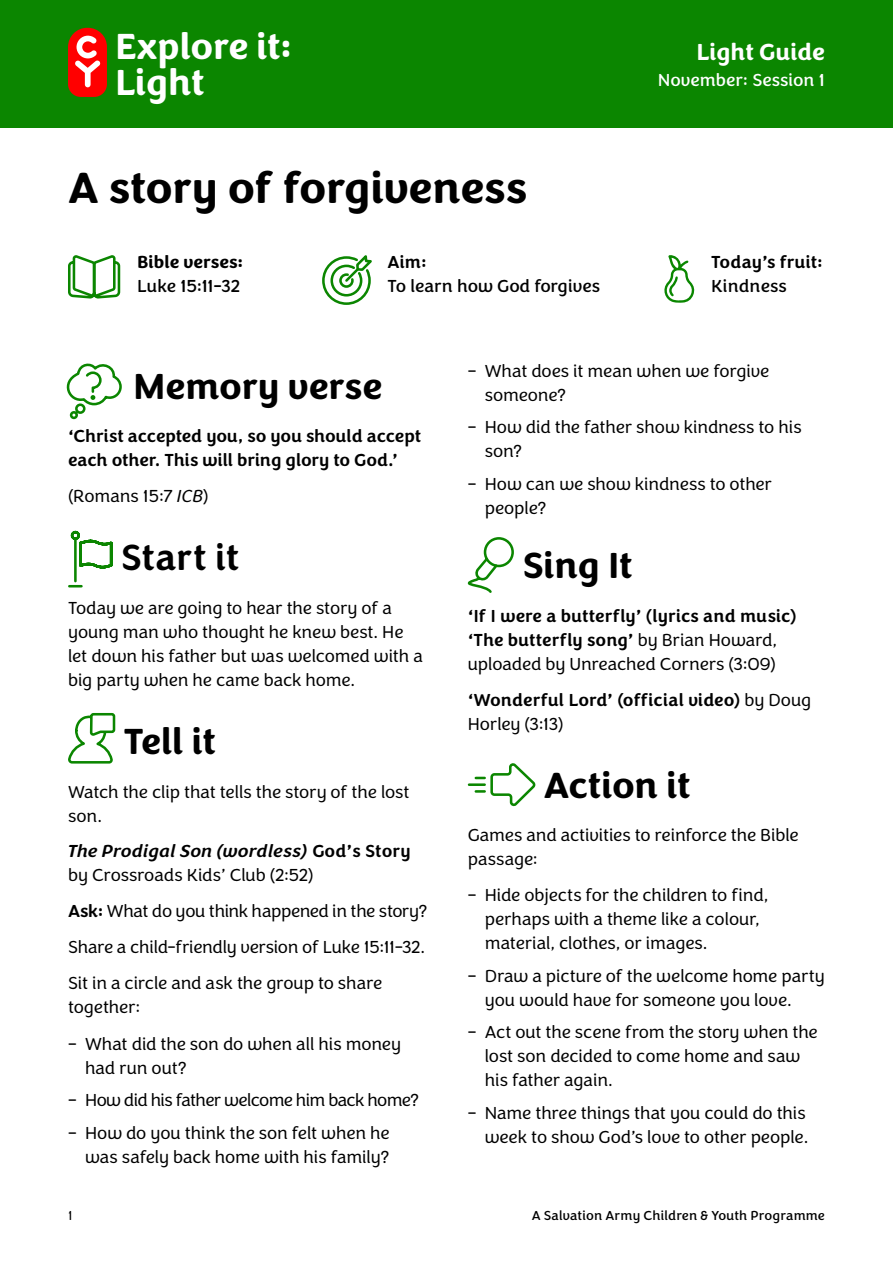
<style>
.page{position:relative;width:893px;height:1263px;background:#fff}
.page>*{position:absolute;margin:0;border:0;box-sizing:border-box;transform-origin:0 0}
.t1{font:700 45px "Congenial";letter-spacing:-.01em;color:#000}
.H2_-_Light{font:700 37.5px "Congenial";letter-spacing:-.01em;color:#000}
.t2{font:700 37.5px/36px "Congenial";letter-spacing:-.01em;color:#fff}
.H2_-_Light-2{font:500 37.5px "Congenial";letter-spacing:-.01em;color:#000}
.t3{font:700 24px "Congenial";letter-spacing:-.005em;color:#fff}
.Body_-_Standard{font:300 18px/24px "Congenial";letter-spacing:-.01em;color:#000}
.Body_-_Standard-2{font:500 18px/24px "Congenial";color:#000}
.Bible_text{font:500 18px/24px "Congenial";letter-spacing:-.01em;color:#000}
.Body_-_Standard-3{font:18px "Congenial";color:#000}
.Body_-_Standard-4{font:300 18px "Congenial";letter-spacing:-.04em;color:#000}
.t4{font:18px "Congenial";color:#fff}
.Section{font:500 18px "Congenial";letter-spacing:-.005em;color:#000}
.Section-2{font:700 18px "Congenial";letter-spacing:.005em;color:#000}
.t5{font:13.5px "Congenial";letter-spacing:.005em;color:#000}
.t6{font:300 13.5px "Congenial";color:#000}
.s1{font-style:italic}
.s2{font-weight:500;font-style:italic}
.s3{font-weight:500}
.s4{font-weight:300}
</style>
<div class="page">
<div style="left:0;top:0;width:893px;height:128px;background:#0b8600"></div>
<svg style="left:68px;top:28px;width:39px;height:69px;background:#ea3a2e"></svg>
<svg style="left:66px;top:363px;width:56px;height:401px"></svg>
<svg style="left:322px;top:255px;width:50px;height:50px"></svg>
<svg style="left:68px;top:256px;width:53px;height:43px"></svg>
<svg style="left:467px;top:537px;width:47px;height:56px"></svg>
<svg style="left:467px;top:763px;width:69px;height:43px"></svg>
<svg style="left:664px;top:255px;width:31px;height:48px"></svg>
<h2 class="t2" style="left:115px;top:29px;width:179px">Explore it:<br>Light</h2>
<h3 class="t3" style="left:696px;top:37px;width:130px">Light Guide</h3>
<p class="t4" style="left:658px;top:69px;width:169px">November: Session 1</p>
<h1 class="t1" style="left:68px;top:159px;width:461px">A story of forgiveness</h1>
<p class="Section-2" style="left:137px;top:251px;width:108px">Bible verses:</p>
<p class="Body_-_Standard-3" style="left:137px;top:275px;width:104px">Luke 15:11-32</p>
<p class="Section" style="left:388px;top:251px;width:41px">Aim:</p>
<p class="Body_-_Standard-3" style="left:388px;top:275px;width:214px">To learn how God forgives</p>
<p class="Section" style="left:711px;top:251px;width:113px">Today’s fruit:</p>
<p class="Body_-_Standard-3" style="left:711px;top:275px;width:77px">Kindness</p>
<h2 class="H2_-_Light" style="left:133px;top:363px;width:250px">Memory verse</h2>
<p class="Bible_text" style="left:68px;top:425px;width:355px">‘Christ accepted you, so you should accept each other. This will bring glory to God.’</p>
<p class="Body_-_Standard" style="left:68px;top:485px;width:142px">(Romans 15:7 <span class="s1">ICB</span>)</p>
<h2 class="H2_-_Light-2" style="left:121px;top:535px;width:120px">Start it</h2>
<p class="Body_-_Standard" style="left:68px;top:596px;width:356px">Today we are going to hear the story of a young man who thought he knew best. He let down his father but was welcomed with a big party when he came back home.</p>
<h2 class="H2_-_Light" style="left:124px;top:718px;width:94px">Tell it</h2>
<p class="Body_-_Standard" style="left:68px;top:780px;width:343px">Watch the clip that tells the story of the lost son.</p>
<p class="Body_-_Standard" style="left:68px;top:839px;width:344px"><span class="s2">The Prodigal Son (wordless)</span> <span class="s3">God’s Story </span>by Crossroads Kids’ Club (2:52)</p>
<p class="Body_-_Standard" style="left:68px;top:893px;width:360px;line-height:36px;text-align:justify"><span class="s3">Ask:</span> What do you think happened in the story?<br>Share a child-friendly version of Luke 15:11-32.<br>Sit in a circle and ask the group to share</p>
<p class="Body_-_Standard" style="left:68px;top:995px;width:74px">together:</p>
<p class="Body_-_Standard" style="left:85px;top:1032px;width:317px;text-indent:-17px">– What did the son do when all his money had run out?</p>
<p class="Body_-_Standard-4" style="left:68px;top:1090px;width:352px">– How did his father welcome him back home?</p>
<p class="Body_-_Standard" style="left:68px;top:1121px;width:323px;text-align:right">– How do you think the son felt when he was safely back home with his family?</p>
<p class="Body_-_Standard" style="left:485px;top:359px;width:286px;text-indent:-17px">– What does it mean when we forgive someone?</p>
<p class="Body_-_Standard" style="left:485px;top:415px;width:318px;text-indent:-17px">– How did the father show kindness to his son?</p>
<p class="Body_-_Standard" style="left:485px;top:472px;width:289px;text-indent:-17px">– How can we show kindness to other people?</p>
<h2 class="H2_-_Light" style="left:522px;top:542px;width:112px">Sing It</h2>
<p class="Body_-_Standard-2" style="left:468px;top:604px;width:330px">‘If I were a butterfly’ (lyrics and music) ‘The butterfly song’ <span class="s4">by Brian Howard, uploaded by Unreached Corners (3:09)</span></p>
<p class="Body_-_Standard-2" style="left:468px;top:688px;width:345px">‘Wonderful Lord’ (official video) <span class="s4">by Doug<br>Horley (3:13)</span></p>
<h2 class="H2_-_Light" style="left:544px;top:761px;width:148px">Action it</h2>
<p class="Body_-_Standard" style="left:468px;top:823px;width:333px">Games and activities to reinforce the Bible passage:</p>
<p class="Body_-_Standard" style="left:485px;top:883px;width:285px;text-indent:-17px">– Hide objects for the children to find, perhaps with a theme like a colour, material, clothes, or images.</p>
<p class="Body_-_Standard" style="left:485px;top:964px;width:342px;text-indent:-17px">– Draw a picture of the welcome home party you would have for someone you love.</p>
<p class="Body_-_Standard" style="left:485px;top:1020px;width:335px;text-indent:-17px">– Act out the scene from the story when the lost son decided to come home and saw his father again.</p>
<p class="Body_-_Standard" style="left:468px;top:1101px;width:342px;text-align:right">– Name three things that you could do this week to show God’s love to other people.</p>
<p class="t6" style="left:68px;top:1207px;width:6px">1</p>
<p class="t5" style="left:532px;top:1207px;width:295px">A Salvation Army Children &amp; Youth Programme</p>
</div>
